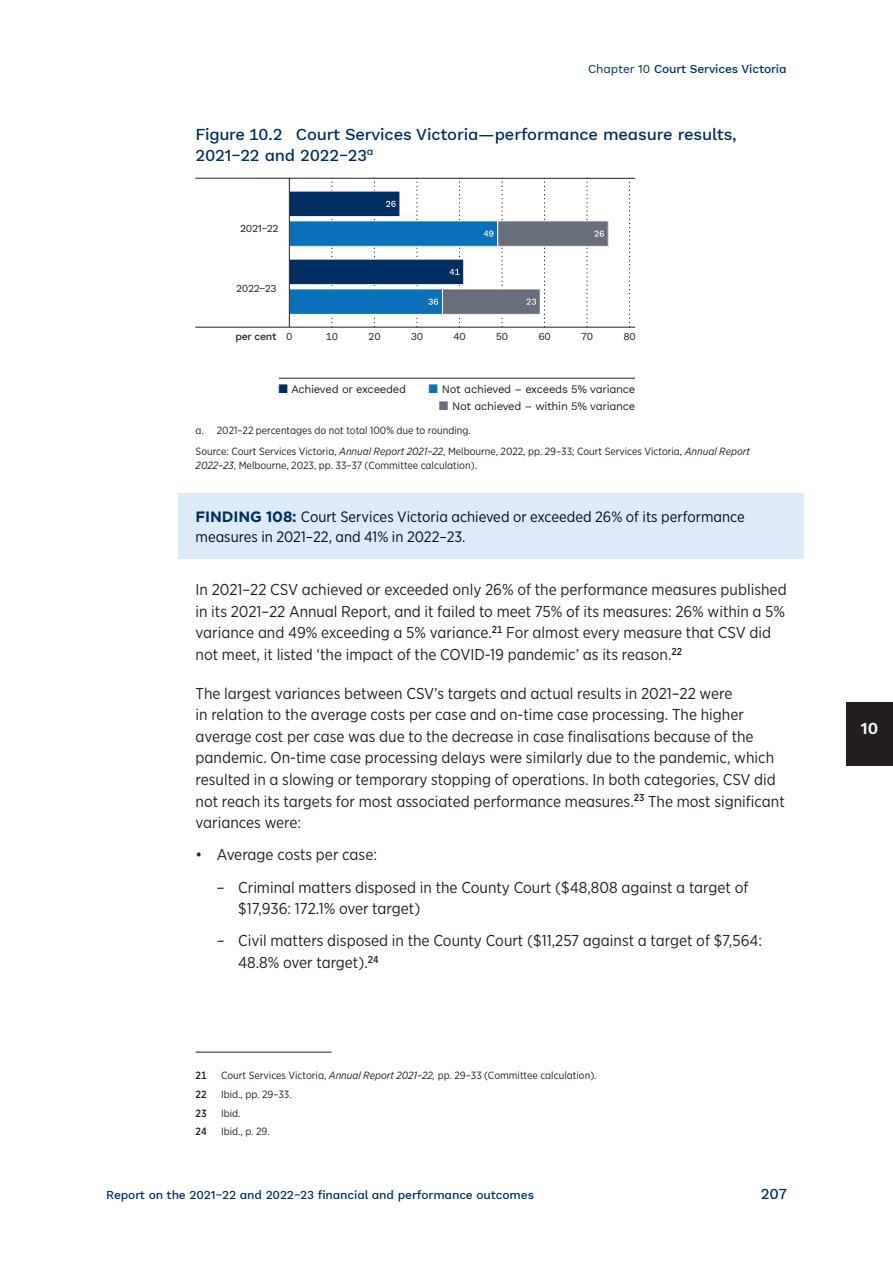
<style>
.page{position:relative;width:893px;height:1263px;background:#fff}
.page>*{position:absolute;margin:0;border:0;box-sizing:border-box;transform-origin:0 0}
.t1{font:500 16.5px/20.7px "Work Sans";letter-spacing:-.01em;color:#002e60}
.t2{font:600 16.5px "Work Sans";color:#fff}
.Body{font:15.75px/21.6px "Gotham Narrow";color:#231f20}
.t3{font:15px/19.5px "Gotham Narrow";color:#000a1d}
.t4{font:500 15px "Work Sans";color:#002e60}
.t5{font:500 12px "Work Sans";letter-spacing:-.01em;color:#002e60}
.t6{font:11.25px "Work Sans";letter-spacing:-.025em;color:#231f20}
.Table_Figure_Source{font:10.5px/13.2px "Gotham Narrow";color:#231f20}
.Footnote{font:10.5px "Gotham Narrow";color:#231f20}
.t7{font:10.5px "Work Sans";letter-spacing:-.04em;color:#231f20}
.t8{font:500 10.5px "Work Sans";letter-spacing:-.025em;color:#231f20}
.Footnote-2{font:500 10.5px "Gotham Narrow";color:#231f20}
.s1{font-weight:400}
.s2{font-size:12.75px;color:#002e60}
.s3{font-size:12.75px;color:#0970b9}
.s4{font-size:12.75px;color:#686e7b}
.s5{font-style:italic}
.s6{font-family:"Gotham";font-weight:700;color:#002e60}
</style>
<div class="page">
<div style="left:846px;top:702px;width:47px;height:63px;background:#231f20"></div>
<div style="left:179px;top:493px;width:625px;height:66px;background:#dcebf7"></div>
<hr style="left:196px;top:178px;width:439px;height:1px;background:#231f20">
<hr style="left:196px;top:327px;width:439px;height:1px;background:#231f20">
<svg style="left:374px;top:178px;width:1px;height:149px"></svg>
<svg style="left:332px;top:178px;width:1px;height:149px"></svg>
<svg style="left:417px;top:178px;width:1px;height:149px"></svg>
<svg style="left:544px;top:178px;width:1px;height:149px"></svg>
<svg style="left:502px;top:178px;width:1px;height:149px"></svg>
<svg style="left:629px;top:178px;width:1px;height:149px"></svg>
<svg style="left:587px;top:178px;width:1px;height:149px"></svg>
<div style="left:289px;top:191px;width:111px;height:26px;background:#002e60"></div>
<div style="left:289px;top:191px;width:111px;height:26px;border:1px solid #fff"></div>
<div style="left:289px;top:221px;width:209px;height:25px;background:#0970b9"></div>
<div style="left:289px;top:221px;width:209px;height:26px;border:1px solid #fff"></div>
<div style="left:498px;top:221px;width:110px;height:25px;background:#686e7b"></div>
<div style="left:497px;top:221px;width:111px;height:26px;border:1px solid #fff"></div>
<div style="left:289px;top:259px;width:175px;height:26px;background:#002e60"></div>
<div style="left:289px;top:259px;width:175px;height:26px;border:1px solid #fff"></div>
<div style="left:442px;top:289px;width:98px;height:25px;background:#686e7b"></div>
<div style="left:442px;top:289px;width:98px;height:26px;border:1px solid #fff"></div>
<div style="left:289px;top:289px;width:153px;height:25px;background:#0970b9"></div>
<div style="left:289px;top:289px;width:154px;height:26px;border:1px solid #fff"></div>
<hr style="left:289px;top:178px;width:1px;height:149px;background:#231f20">
<hr style="left:279px;top:378px;width:356px;height:1px;background:#231f20">
<svg style="left:386px;top:201px;width:10px;height:6px"></svg>
<svg style="left:484px;top:231px;width:9px;height:6px"></svg>
<svg style="left:450px;top:178px;width:10px;height:149px"></svg>
<svg style="left:428px;top:299px;width:10px;height:6px"></svg>
<svg style="left:526px;top:299px;width:10px;height:6px"></svg>
<svg style="left:594px;top:231px;width:10px;height:6px"></svg>
<hr style="left:196px;top:1052px;width:136px;height:1px;background:#231f20">
<p class="t5" style="left:588px;top:60px;width:200px"><span class="s1">Chapter 10</span> Court Services Victoria</p>
<p class="t1" style="left:196px;top:123px;width:543px">Figure 10.2 Court Services Victoria—performance measure results,<br>2021‒22 and 2022‒23<sup>a</sup></p>
<p class="t7" style="left:240px;top:221px;width:40px">2021‒22</p>
<p class="t7" style="left:236px;top:280px;width:42px">2022‒23</p>
<p class="t8" style="left:235px;top:329px;width:59px">per cent <span class="s1">0</span></p>
<p class="t7" style="left:326px;top:329px;width:14px">10</p>
<p class="t7" style="left:368px;top:329px;width:14px">20</p>
<p class="t7" style="left:411px;top:329px;width:14px">30</p>
<p class="t7" style="left:453px;top:329px;width:14px">40</p>
<p class="t7" style="left:496px;top:329px;width:14px">50</p>
<p class="t7" style="left:538px;top:329px;width:14px">60</p>
<p class="t7" style="left:581px;top:329px;width:14px">70</p>
<p class="t7" style="left:623px;top:329px;width:14px">80</p>
<p class="t6" style="left:278px;top:381px;width:130px"><span class="s2">■</span> Achieved or exceeded</p>
<p class="t6" style="left:428px;top:381px;width:209px"><span class="s3">■</span> Not achieved – exceeds 5% variance</p>
<p class="t6" style="left:438px;top:398px;width:199px"><span class="s4">■</span> Not achieved – within 5% variance</p>
<p class="Table_Figure_Source" style="left:196px;top:423px;width:277px">a. 2021–22 percentages do not total 100% due to rounding.</p>
<p class="Table_Figure_Source" style="left:196px;top:445px;width:556px">Source: Court Services Victoria, <span class="s5">Annual Report 2021–22</span>, Melbourne, 2022, pp. 29–33; Court Services Victoria, <span class="s5">Annual Report<br>2022–23</span>, Melbourne, 2023, pp. 33–37 (Committee calculation).</p>
<p class="t3" style="left:196px;top:507px;width:551px"><span class="s6">FINDING 108:</span> Court Services Victoria achieved or exceeded 26% of its performance measures in 2021–22, and 41% in 2022–23.</p>
<p class="Body" style="left:196px;top:578px;width:593px">In 2021–22 CSV achieved or exceeded only 26% of the performance measures published in its 2021–22 Annual Report, and it failed to meet 75% of its measures: 26% within a 5% variance and 49% exceeding a 5% variance.<sup>21</sup> For almost every measure that CSV did not meet, it listed ‘the impact of the COVID‑19 pandemic’ as its reason.<sup>22</sup></p>
<p class="Body" style="left:196px;top:682px;width:591px">The largest variances between CSV’s targets and actual results in 2021–22 were<br>in relation to the average costs per case and on‑time case processing. The higher average cost per case was due to the decrease in case finalisations because of the pandemic. On‑time case processing delays were similarly due to the pandemic, which resulted in a slowing or temporary stopping of operations. In both categories, CSV did not reach its targets for most associated performance measures.<sup>23</sup> The most significant variances were:</p>
<p class="Body" style="left:196px;top:844px;width:183px">• Average costs per case:</p>
<p class="Body" style="left:238px;top:876px;width:512px;text-indent:-21px">– Criminal matters disposed in the County Court ($48,808 against a target of $17,936: 172.1% over target)</p>
<p class="Body" style="left:238px;top:930px;width:526px;text-indent:-21px">– Civil matters disposed in the County Court ($11,257 against a target of $7,564:<br>48.8% over target).<sup>24</sup></p>
<p class="Footnote-2" style="left:196px;top:1069px;width:13px">21</p>
<p class="Footnote" style="left:221px;top:1069px;width:377px">Court Services Victoria, <span class="s5">Annual Report 2021–22,</span> pp. 29–33 (Committee calculation).</p>
<p class="Footnote-2" style="left:196px;top:1088px;width:13px">22</p>
<p class="Footnote" style="left:221px;top:1088px;width:72px">Ibid., pp. 29–33.</p>
<p class="Footnote-2" style="left:196px;top:1106px;width:13px">23</p>
<p class="Footnote" style="left:221px;top:1106px;width:21px">Ibid.</p>
<p class="Footnote-2" style="left:196px;top:1125px;width:13px">24</p>
<p class="Footnote" style="left:221px;top:1125px;width:50px">Ibid., p. 29.</p>
<p class="t5" style="left:106px;top:1186px;width:429px">Report on the 2021‒22 and 2022‒23 financial and performance outcomes</p>
<p class="t4" style="left:761px;top:1183px;width:28px">207</p>
<p class="t2" style="left:861px;top:716px;width:19px">10</p>
</div>
